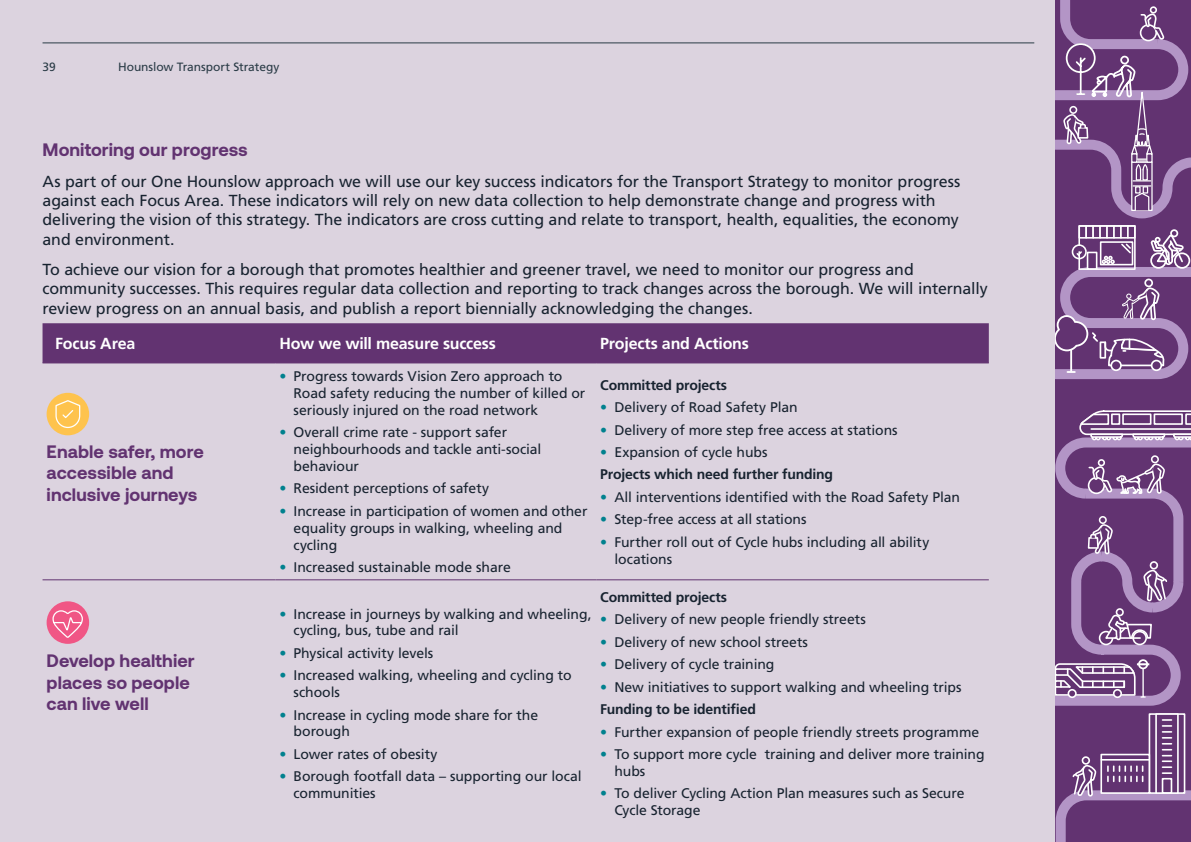
<style>
.page{position:relative;width:1191px;height:842px;background:#fff}
.page>*{position:absolute;margin:0;border:0;box-sizing:border-box;transform-origin:0 0}
.Hounslow_H2{font:700 18px/21.6px "Aeonik";letter-spacing:.005em;color:#623371}
.Hounslow_body{font:16px/19.2px "Frutiger LT Std";letter-spacing:-.005em;color:#182330}
.Hounslow_table{font:700 16px "Frutiger LT Std";letter-spacing:-.015em;color:#fff}
.t1{font:14px/16.8px "Frutiger LT Std";letter-spacing:-.005em;color:#182330}
.Hounslow_table-2{font:700 14px "Frutiger LT Std";letter-spacing:-.015em;color:#182330}
.t2{font:12px "Frutiger LT Std";letter-spacing:-.005em;color:#2a3b46}
.s1{color:#00818e}
</style>
<div class="page">
<svg style="left:1054px;top:0;width:137px;height:842px;background:#744983"></svg>
<svg style="left:1054px;top:659px;width:95px;height:39px;background:#93739e"></svg>
<svg style="left:1087px;top:515px;width:27px;height:40px"></svg>
<svg style="left:1087px;top:454px;width:79px;height:46px;background:#8b6798"></svg>
<svg style="left:1142px;top:560px;width:26px;height:42px"></svg>
<svg style="left:1071px;top:755px;width:26px;height:42px"></svg>
<div style="left:1071px;top:244px;width:15px;height:15px;border:2px solid #fff;border-radius:50%"></div>
<svg style="left:1131px;top:171px;width:21px;height:40px"></svg>
<svg style="left:1135px;top:171px;width:6px;height:9px"></svg>
<svg style="left:1142px;top:171px;width:5px;height:9px"></svg>
<svg style="left:1062px;top:5px;width:103px;height:166px;background:#7c548b"></svg>
<svg style="left:1133px;top:180px;width:17px;height:32px"></svg>
<svg style="left:1135px;top:186px;width:5px;height:8px"></svg>
<svg style="left:1142px;top:186px;width:6px;height:8px"></svg>
<svg style="left:1054px;top:277px;width:111px;height:96px;background:#80598e"></svg>
<svg style="left:1075px;top:224px;width:61px;height:47px"></svg>
<svg style="left:1078px;top:410px;width:113px;height:30px"></svg>
<div style="left:1148px;top:713px;width:37px;height:81px;background:#623371;border:2px solid #fff"></div>
<div style="left:1155px;top:713px;width:23px;height:81px;background:#623371;border:2px solid #fff"></div>
<div style="left:1100px;top:754px;width:50px;height:40px;background:#623371;border:2px solid #fff"></div>
<svg style="left:1162px;top:719px;width:9px;height:55px"></svg>
<hr style="left:1101px;top:759px;width:48px;height:2px;background:#fff">
<svg style="left:1107px;top:766px;width:36px;height:15px"></svg>
<div style="left:1161px;top:778px;width:11px;height:16px;background:#623371;border:2px solid #fff"></div>
<div style="left:1116px;top:609px;width:7px;height:6px;background:#623371;border-radius:50%"></div>
<div style="left:1115px;top:608px;width:8px;height:8px;border:2px solid #fff;border-radius:50%"></div>
<svg style="left:1099px;top:632px;width:13px;height:12px"></svg>
<div style="left:1098px;top:631px;width:15px;height:14px;border:2px solid #fff;border-radius:50%"></div>
<div style="left:1132px;top:631px;width:15px;height:14px;border:2px solid #fff;border-radius:50%"></div>
<svg style="left:1103px;top:613px;width:49px;height:28px"></svg>
<div style="left:1170px;top:229px;width:8px;height:8px;border:2px solid #fff;border-radius:50%"></div>
<svg style="left:1174px;top:253px;width:15px;height:15px"></svg>
<div style="left:1174px;top:252px;width:16px;height:17px;border:2px solid #fff;border-radius:50%"></div>
<svg style="left:1149px;top:230px;width:36px;height:40px"></svg>
<div style="left:0;top:0;width:1054px;height:842px;background:#dcd3df"></div>
<hr style="left:43px;top:43px;width:991px;height:1px;background:#2a3b46">
<div style="left:43px;top:323px;width:945px;height:39px;background:#623371"></div>
<hr style="left:43px;top:362px;width:232px;height:1px;background:#623371">
<hr style="left:275px;top:362px;width:321px;height:1px;background:#623371">
<hr style="left:596px;top:362px;width:392px;height:1px;background:#623371">
<hr style="left:43px;top:579px;width:232px;height:1px;background:#623371">
<hr style="left:275px;top:579px;width:321px;height:1px;background:#623371">
<hr style="left:596px;top:579px;width:392px;height:1px;background:#623371">
<div style="left:47px;top:601px;width:42px;height:43px;background:#f05685;border-radius:50%"></div>
<svg style="left:52px;top:610px;width:32px;height:29px"></svg>
<div style="left:47px;top:393px;width:42px;height:42px;background:#fec34d;border-radius:50%"></div>
<svg style="left:55px;top:400px;width:26px;height:29px"></svg>
<p class="t2" style="left:43px;top:60px;width:15px">39</p>
<p class="t2" style="left:118px;top:60px;width:163px">Hounslow Transport Strategy</p>
<p class="Hounslow_H2" style="left:43px;top:139px;width:207px">Monitoring our progress</p>
<p class="Hounslow_body" style="left:43px;top:172px;width:919px">As part of our One Hounslow approach we will use our key success indicators for the Transport Strategy to monitor progress against each Focus Area. These indicators will rely on new data collection to help demonstrate change and progress with delivering the vision of this strategy. The indicators are cross cutting and relate to transport, health, equalities, the economy and environment.</p>
<p class="Hounslow_body" style="left:43px;top:260px;width:946px">To achieve our vision for a borough that promotes healthier and greener travel, we need to monitor our progress and community successes. This requires regular data collection and reporting to track changes across the borough. We will internally review progress on an annual basis, and publish a report biennially acknowledging the changes.</p>
<p class="Hounslow_table" style="left:55px;top:334px;width:82px">Focus Area</p>
<p class="Hounslow_table" style="left:279px;top:334px;width:218px">How we will measure success</p>
<p class="Hounslow_table" style="left:600px;top:334px;width:150px">Projects and Actions</p>
<p class="t1" style="left:294px;top:368px;width:293px;text-indent:-14px"><span class="s1">•</span> Progress towards Vision Zero approach to<br>Road safety reducing the number of killed or seriously injured on the road network</p>
<p class="t1" style="left:294px;top:424px;width:249px;text-indent:-14px"><span class="s1">•</span> Overall crime rate - support safer neighbourhoods and tackle anti-social behaviour</p>
<p class="t1" style="left:279px;top:480px;width:211px"><span class="s1">•</span> Resident perceptions of safety</p>
<p class="t1" style="left:294px;top:503px;width:295px;text-indent:-14px"><span class="s1">•</span> Increase in participation of women and other equality groups in walking, wheeling and cycling</p>
<p class="t1" style="left:279px;top:559px;width:233px"><span class="s1">•</span> Increased sustainable mode share</p>
<p class="Hounslow_table-2" style="left:600px;top:376px;width:128px">Committed projects</p>
<p class="t1" style="left:600px;top:399px;width:199px"><span class="s1">•</span> Delivery of Road Safety Plan</p>
<p class="t1" style="left:600px;top:421px;width:299px"><span class="s1">•</span> Delivery of more step free access at stations</p>
<p class="t1" style="left:600px;top:444px;width:169px"><span class="s1">•</span> Expansion of cycle hubs</p>
<p class="Hounslow_table-2" style="left:600px;top:466px;width:234px">Projects which need further funding</p>
<p class="t1" style="left:600px;top:489px;width:361px"><span class="s1">•</span> All interventions identified with the Road Safety Plan</p>
<p class="t1" style="left:600px;top:511px;width:208px"><span class="s1">•</span> Step-free access at all stations</p>
<p class="t1" style="left:614px;top:534px;width:316px;text-indent:-14px"><span class="s1">•</span> Further roll out of Cycle hubs including all ability locations</p>
<p class="Hounslow_H2" style="left:47px;top:440px;width:159px">Enable safer, more accessible and inclusive journeys</p>
<p class="Hounslow_H2" style="left:47px;top:650px;width:149px">Develop healthier places so people can live well</p>
<p class="t1" style="left:294px;top:605px;width:299px;text-indent:-14px"><span class="s1">•</span> Increase in journeys by walking and wheeling, cycling, bus, tube and rail</p>
<p class="t1" style="left:279px;top:645px;width:155px"><span class="s1">•</span> Physical activity levels</p>
<p class="t1" style="left:294px;top:667px;width:279px;text-indent:-14px"><span class="s1">•</span> Increased walking, wheeling and cycling to schools</p>
<p class="t1" style="left:294px;top:706px;width:246px;text-indent:-14px"><span class="s1">•</span> Increase in cycling mode share for the borough</p>
<p class="t1" style="left:279px;top:746px;width:159px"><span class="s1">•</span> Lower rates of obesity</p>
<p class="t1" style="left:294px;top:768px;width:289px;text-indent:-14px"><span class="s1">•</span> Borough footfall data – supporting our local communities</p>
<p class="Hounslow_table-2" style="left:600px;top:589px;width:128px">Committed projects</p>
<p class="t1" style="left:600px;top:611px;width:267px"><span class="s1">•</span> Delivery of new people friendly streets</p>
<p class="t1" style="left:600px;top:633px;width:209px"><span class="s1">•</span> Delivery of new school streets</p>
<p class="t1" style="left:600px;top:656px;width:176px"><span class="s1">•</span> Delivery of cycle training</p>
<p class="t1" style="left:600px;top:678px;width:363px"><span class="s1">•</span> New initiatives to support walking and wheeling trips</p>
<p class="Hounslow_table-2" style="left:600px;top:701px;width:157px">Funding to be identified</p>
<p class="t1" style="left:600px;top:723px;width:380px"><span class="s1">•</span> Further expansion of people friendly streets programme</p>
<p class="t1" style="left:614px;top:746px;width:372px;text-indent:-14px"><span class="s1">•</span> To support more cycle training and deliver more training hubs</p>
<p class="t1" style="left:614px;top:785px;width:351px;text-indent:-14px"><span class="s1">•</span> To deliver Cycling Action Plan measures such as Secure<br>Cycle Storage</p>
</div>
